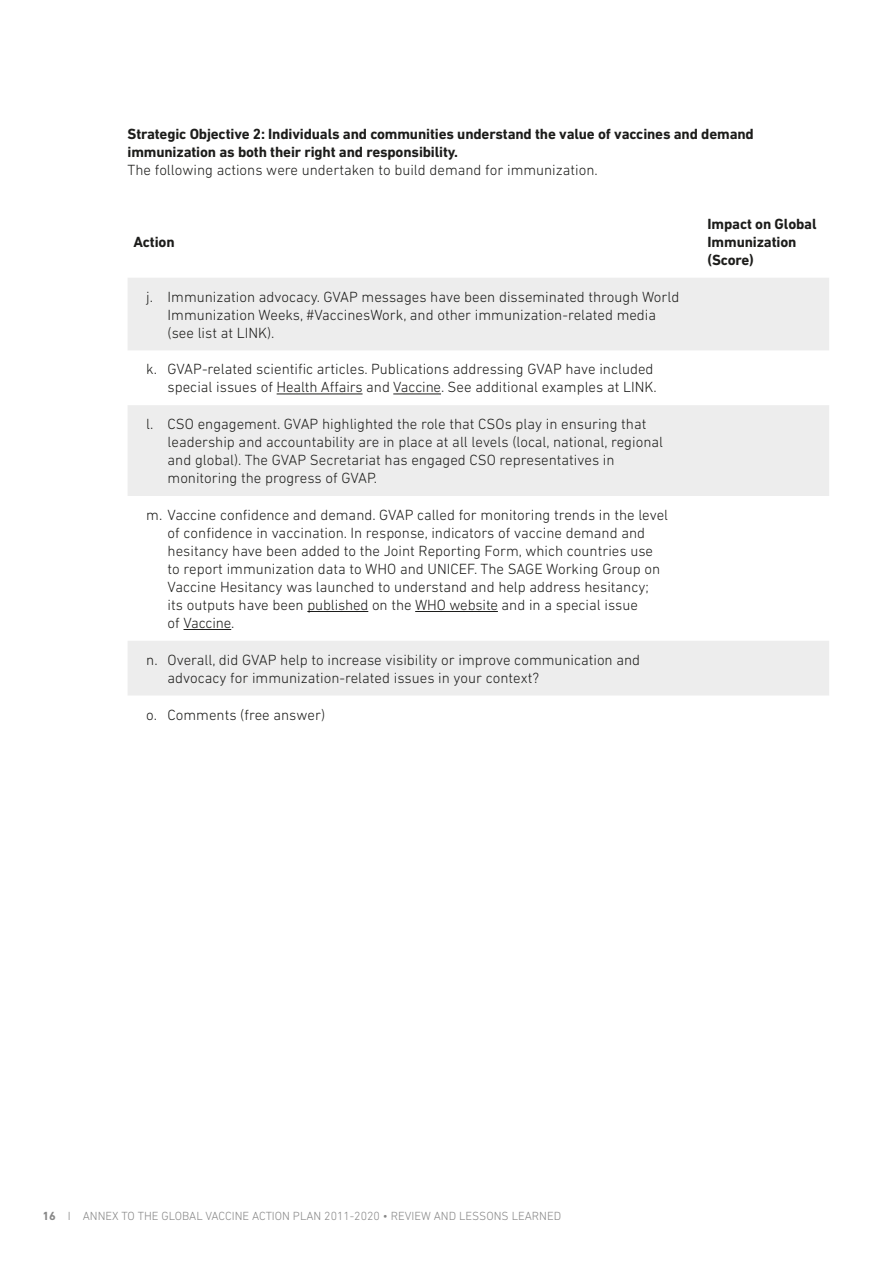
<style>
.page{position:relative;width:893px;height:1263px;background:#fff}
.page>*{position:absolute;margin:0;border:0;box-sizing:border-box;transform-origin:0 0}
.t1{font:300 15px/18px "DIN Next LT Pro";color:#1d1d1b}
.Body{font:700 15px/18px "DIN Next LT Pro";letter-spacing:-.01em;color:#1d1d1b}
.t2{font:300 12px "DIN Next LT Pro";color:#878787}
.s1{font-weight:300}
.s2{font-weight:700}
</style>
<div class="page">
<svg style="left:128px;top:278px;width:701px;height:417px;fill:#ededed"></svg>
<hr style="left:277px;top:394px;width:86px;height:1px;background:#1d1d1b">
<hr style="left:393px;top:394px;width:48px;height:1px;background:#1d1d1b">
<hr style="left:307px;top:611px;width:61px;height:1px;background:#1d1d1b">
<hr style="left:415px;top:611px;width:83px;height:1px;background:#1d1d1b">
<hr style="left:184px;top:629px;width:47px;height:1px;background:#1d1d1b">
<p class="Body" style="left:128px;top:125px;width:628px">Strategic Objective 2: Individuals and communities understand the value of vaccines and demand immunization as both their right and responsibility.<br><span class="s1">The following actions were undertaken to build demand for immunization.</span></p>
<p class="Body" style="left:134px;top:233px;width:43px">Action</p>
<p class="t1" style="left:168px;top:287px;width:513px;text-indent:-21px">j. Immunization advocacy. GVAP messages have been disseminated through World<br>Immunization Weeks, #VaccinesWork, and other immunization-related media (see list at LINK).</p>
<p class="t1" style="left:146px;top:360px;width:512px;text-align:right">k. GVAP-related scientific articles. Publications addressing GVAP have included special issues of Health Affairs and Vaccine. See additional examples at LINK.</p>
<p class="t1" style="left:168px;top:415px;width:497px;text-indent:-21px">l. CSO engagement. GVAP highlighted the role that CSOs play in ensuring that leadership and accountability are in place at all levels (local, national, regional and global). The GVAP Secretariat has engaged CSO representatives in monitoring the progress of GVAP.</p>
<p class="t1" style="left:168px;top:506px;width:502px;text-indent:-21px">m. Vaccine confidence and demand. GVAP called for monitoring trends in the level of confidence in vaccination. In response, indicators of vaccine demand and hesitancy have been added to the Joint Reporting Form, which countries use to report immunization data to WHO and UNICEF. The SAGE Working Group on Vaccine Hesitancy was launched to understand and help address hesitancy;<br>its outputs have been published on the WHO website and in a special issue<br>of Vaccine.</p>
<p class="t1" style="left:168px;top:650px;width:474px;text-indent:-21px">n. Overall, did GVAP help to increase visibility or improve communication and advocacy for immunization-related issues in your context?</p>
<p class="t1" style="left:146px;top:705px;width:180px">o. Comments (free answer)</p>
<p class="Body" style="left:708px;top:215px;width:110px">Impact on Global<br>Immunization (Score)</p>
<p class="t2" style="left:43px;top:1209px;width:520px"><span class="s2">16</span> I ANNEX TO THE GLOBAL VACCINE ACTION PLAN 2011-2020 • REVIEW AND LESSONS LEARNED</p>
</div>
